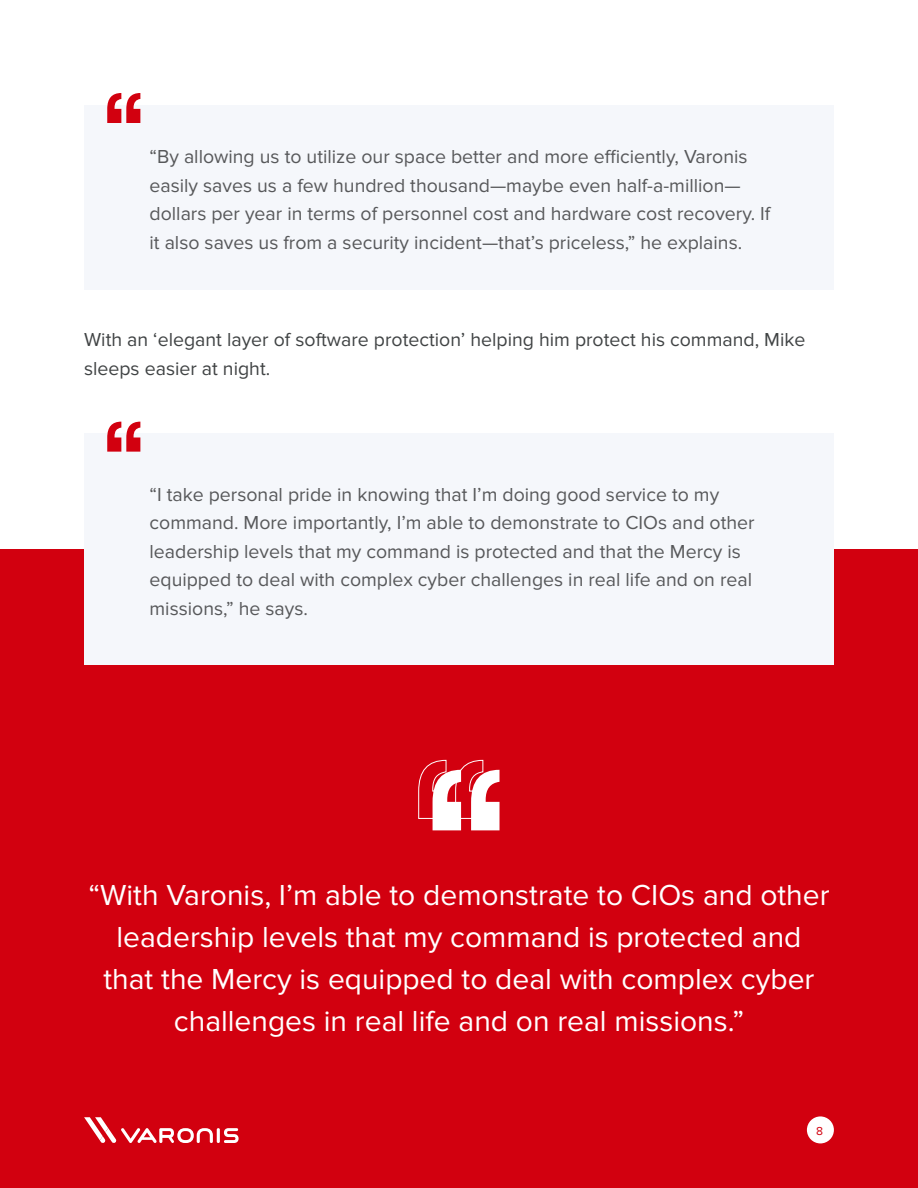
<style>
.page{position:relative;width:918px;height:1188px;background:#fff}
.page>*{position:absolute;margin:0;border:0;box-sizing:border-box;transform-origin:0 0}
.Style_de_paragraphe{font:30px/42px "Proxima Nova";color:#fff;text-align:center}
.Style_de_paragraphe-2{font:19.5px/28.5px "Proxima Nova";color:#57585a}
.Style_de_paragraphe-3{font:19.5px/28.5px "Proxima Nova";color:#404344}
.t1{font:12px "Proxima Nova";color:#d2000f}
</style>
<div class="page">
<div style="left:0;top:550px;width:918px;height:638px;background:#d2000f"></div>
<div style="left:84px;top:105px;width:750px;height:185px;background:#f5f7fb"></div>
<div style="left:84px;top:433px;width:750px;height:232px;background:#f5f7fb"></div>
<svg style="left:107px;top:93px;width:33px;height:30px"></svg>
<svg style="left:107px;top:422px;width:33px;height:30px"></svg>
<svg style="left:418px;top:760px;width:82px;height:70px"></svg>
<div style="left:807px;top:1116px;width:27px;height:27px;background:#fff;border-radius:50%"></div>
<hr style="left:217px;top:1128px;width:3px;height:15px;background:#fff;border-radius:2px">
<svg style="left:224px;top:1128px;width:15px;height:15px"></svg>
<svg style="left:84px;top:1117px;width:129px;height:26px"></svg>
<p class="Style_de_paragraphe-2" style="left:150px;top:143px;width:622px">“By allowing us to utilize our space better and more efficiently, Varonis easily saves us a few hundred thousand—maybe even half-a-million— dollars per year in terms of personnel cost and hardware cost recovery. If it also saves us from a security incident—that’s priceless,” he explains.</p>
<p class="Style_de_paragraphe-3" style="left:84px;top:326px;width:723px">With an ‘elegant layer of software protection’ helping him protect his command, Mike sleeps easier at night.</p>
<p class="Style_de_paragraphe-2" style="left:150px;top:480px;width:607px">“I take personal pride in knowing that I’m doing good service to my command. More importantly, I’m able to demonstrate to CIOs and other leadership levels that my command is protected and that the Mercy is equipped to deal with complex cyber challenges in real life and on real missions,” he says.</p>
<p class="Style_de_paragraphe" style="left:88px;top:874px;width:743px">“With Varonis, I’m able to demonstrate to CIOs and other leadership levels that my command is protected and that the Mercy is equipped to deal with complex cyber challenges in real life and on real missions.”</p>
<p class="t1" style="left:816px;top:1124px;width:8px">8</p>
</div>
